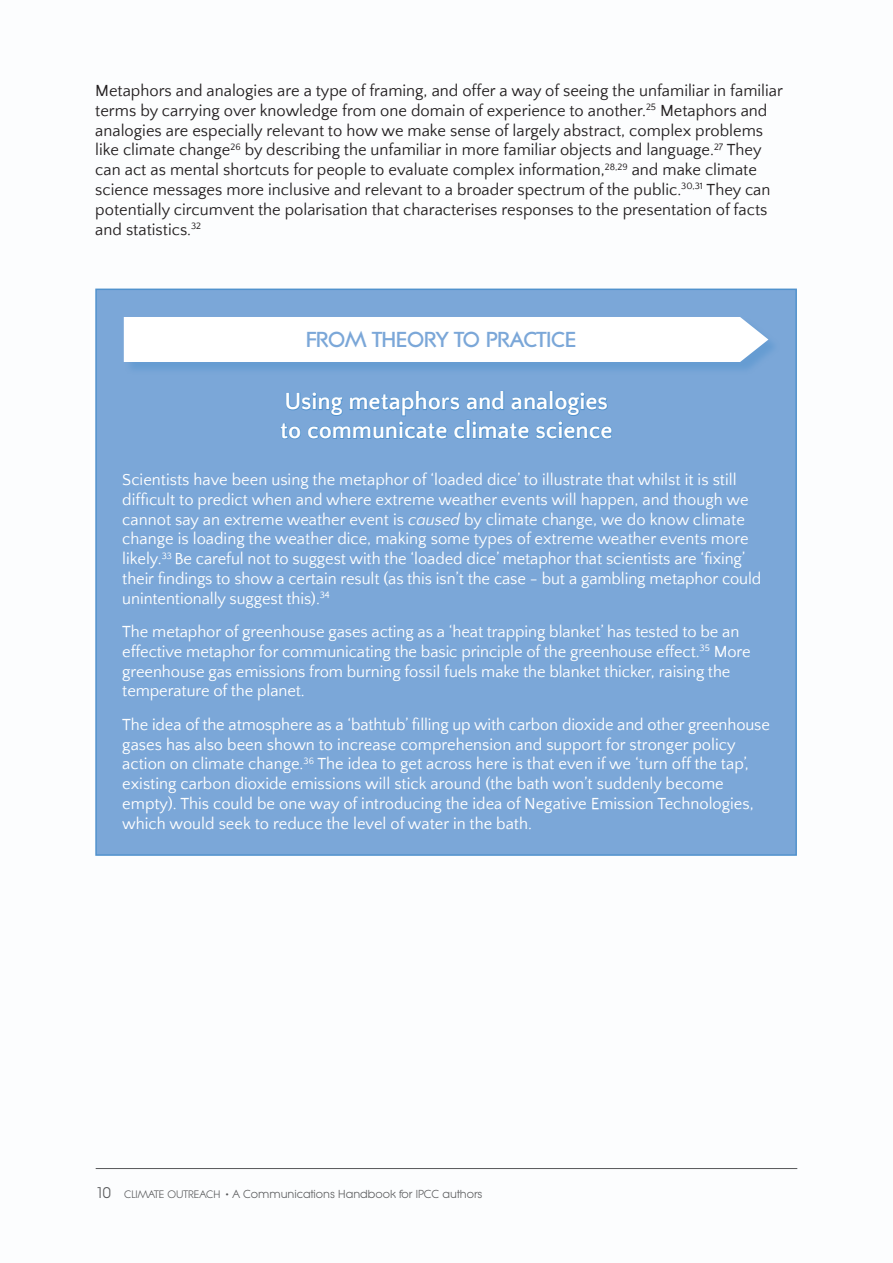
<style>
.page{position:relative;width:893px;height:1263px;background:#fff}
.page>*{position:absolute;margin:0;border:0;box-sizing:border-box;transform-origin:0 0}
.t1{font:700 24px/28.8px "Quattrocento Sans";color:#fff}
.t2{font:800 21px "Litera Serial";color:#7ba7d8}
.t3{font:16.5px/19.8px "Quattrocento Sans";letter-spacing:-.005em;color:#fff}
.t4{font:16.5px/19.8px "Quattrocento Sans";color:#231f20}
.t5{font:11.25px "Litera Serial";color:#57585a}
.s1{font-style:italic}
.s2{font-size:15px}
.s3{font-size:10.5px}
.s4{font-family:"Quattrocento Sans";font-weight:700;font-size:15px}
</style>
<div class="page">
<hr style="left:96px;top:1168px;width:701px;height:1px;background:#57585a">
<div style="left:95px;top:289px;width:702px;height:567px;background:#7ba7d8;border:2px solid #5192cd"></div>
<div style="left:124px;top:318px;width:656px;height:57px;background:#5192cd;opacity:.5"></div>
<div style="left:124px;top:317px;width:644px;height:45px;background:#fff"></div>
<svg style="left:280px;top:391px;width:332px;height:48px"></svg>
<p class="t4" style="left:95px;top:81px;width:689px">Metaphors and analogies are a type of framing, and offer a way of seeing the unfamiliar in familiar terms by carrying over knowledge from one domain of experience to another.<sup>25</sup> Metaphors and analogies are especially relevant to how we make sense of largely abstract, complex problems like climate change<sup>26</sup> by describing the unfamiliar in more familiar objects and language.<sup>27</sup> They can act as mental shortcuts for people to evaluate complex information,<sup>28,29</sup> and make climate science messages more inclusive and relevant to a broader spectrum of the public.<sup>30,31</sup> They can potentially circumvent the polarisation that characterises responses to the presentation of facts and statistics.<sup>32</sup></p>
<p class="t2" style="left:306px;top:327px;width:272px">FROM THEORY TO PRACTICE</p>
<h1 class="t1" style="left:280px;top:388px;width:334px">Using metaphors and analogies to communicate climate science</h1>
<p class="t3" style="left:122px;top:470px;width:641px">Scientists have been using the metaphor of ‘loaded dice’ to illustrate that whilst it is still difficult to predict when and where extreme weather events will happen, and though we cannot say an extreme weather event is <span class="s1">caused</span> by climate change, we do know climate change is loading the weather dice, making some types of extreme weather events more likely.<sup>33</sup> Be careful not to suggest with the ‘loaded dice’ metaphor that scientists are ‘fixing’ their findings to show a certain result (as this isn’t the case - but a gambling metaphor could unintentionally suggest this).<sup>34</sup></p>
<p class="t3" style="left:122px;top:622px;width:630px">The metaphor of greenhouse gases acting as a ‘heat trapping blanket’ has tested to be an effective metaphor for communicating the basic principle of the greenhouse effect.<sup>35</sup> More greenhouse gas emissions from burning fossil fuels make the blanket thicker, raising the temperature of the planet.</p>
<p class="t3" style="left:122px;top:715px;width:649px">The idea of the atmosphere as a ‘bathtub’ filling up with carbon dioxide and other greenhouse gases has also been shown to increase comprehension and support for stronger policy action on climate change.<sup>36</sup> The idea to get across here is that even if we ‘turn off the tap’, existing carbon dioxide emissions will stick around (the bath won’t suddenly become empty). This could be one way of introducing the idea of Negative Emission Technologies, which would seek to reduce the level of water in the bath.</p>
<p class="t5" style="left:96px;top:1187px;width:388px"><span class="s2">10</span> <span class="s3">CLIMATE OUTREACH</span> <span class="s4">•</span> A Communications Handbook for IPCC authors</p>
</div>
